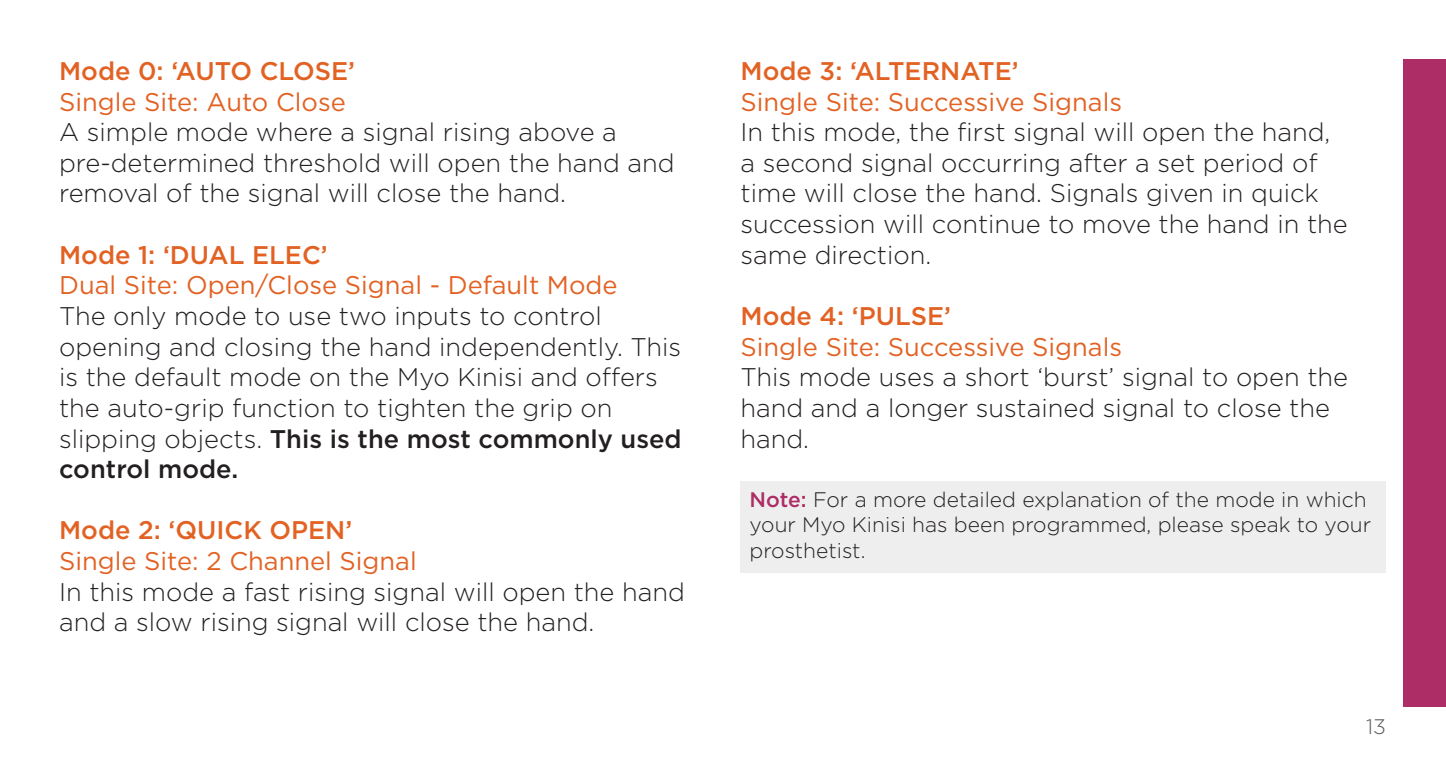
<style>
.page{position:relative;width:1446px;height:766px;background:#fff}
.page>*{position:absolute;margin:0;border:0;box-sizing:border-box;transform-origin:0 0}
.t1{font:300 25.5px/30.6px "Gotham";color:#231f20}
.t2{font:25.5px/30.6px "Gotham";color:#e26224}
.t3{font:300 21px/25.2px "Gotham";color:#231f20}
.t4{font:300 21px "Gotham";color:#57585a}
.s1{font-weight:500}
.s2{font-weight:500;color:#e26224}
.s3{font-weight:400;color:#e26224}
.s4{font-weight:500;color:#ad2d66}
</style>
<div class="page">
<div style="left:1403px;top:60px;width:43px;height:646px;background:#ad2d66"></div>
<div style="left:740px;top:481px;width:645px;height:91px;background:#eeeeef"></div>
<p class="t2" style="left:59px;top:55px;width:297px"><span class="s1">Mode 0: ‘AUTO CLOSE’<br></span>Single Site: Auto Close</p>
<p class="t1" style="left:59px;top:116px;width:617px">A simple mode where a signal rising above a pre-determined threshold will open the hand and removal of the signal will close the hand.</p>
<p class="t2" style="left:59px;top:239px;width:560px"><span class="s1">Mode 1: ‘DUAL ELEC’<br></span>Dual Site: Open/Close Signal - Default Mode</p>
<p class="t1" style="left:59px;top:300px;width:624px">The only mode to use two inputs to control opening and closing the hand independently. This is the default mode on the Myo Kinisi and offers the auto-grip function to tighten the grip on slipping objects. <span class="s1">This is the most commonly used control mode.</span></p>
<p class="t1" style="left:59px;top:514px;width:627px"><span class="s2">Mode 2: ‘QUICK OPEN’<br></span><span class="s3">Single Site: 2 Channel Signal<br></span>In this mode a fast rising signal will open the hand and a slow rising signal will close the hand.</p>
<p class="t2" style="left:740px;top:55px;width:383px"><span class="s1">Mode 3: ‘ALTERNATE’<br></span>Single Site: Successive Signals</p>
<p class="t1" style="left:740px;top:116px;width:609px">In this mode, the first signal will open the hand, a second signal occurring after a set period of time will close the hand. Signals given in quick succession will continue to move the hand in the same direction.</p>
<p class="t2" style="left:740px;top:300px;width:383px"><span class="s1">Mode 4: ‘PULSE’<br></span>Single Site: Successive Signals</p>
<p class="t1" style="left:740px;top:361px;width:609px">This mode uses a short ‘burst’ signal to open the hand and a longer sustained signal to close the hand.</p>
<p class="t3" style="left:749px;top:486px;width:623px"><span class="s4">Note:</span> For a more detailed explanation of the mode in which your Myo Kinisi has been programmed, please speak to your prosthetist.</p>
<p class="t4" style="left:1366px;top:713px;width:21px">13</p>
</div>
